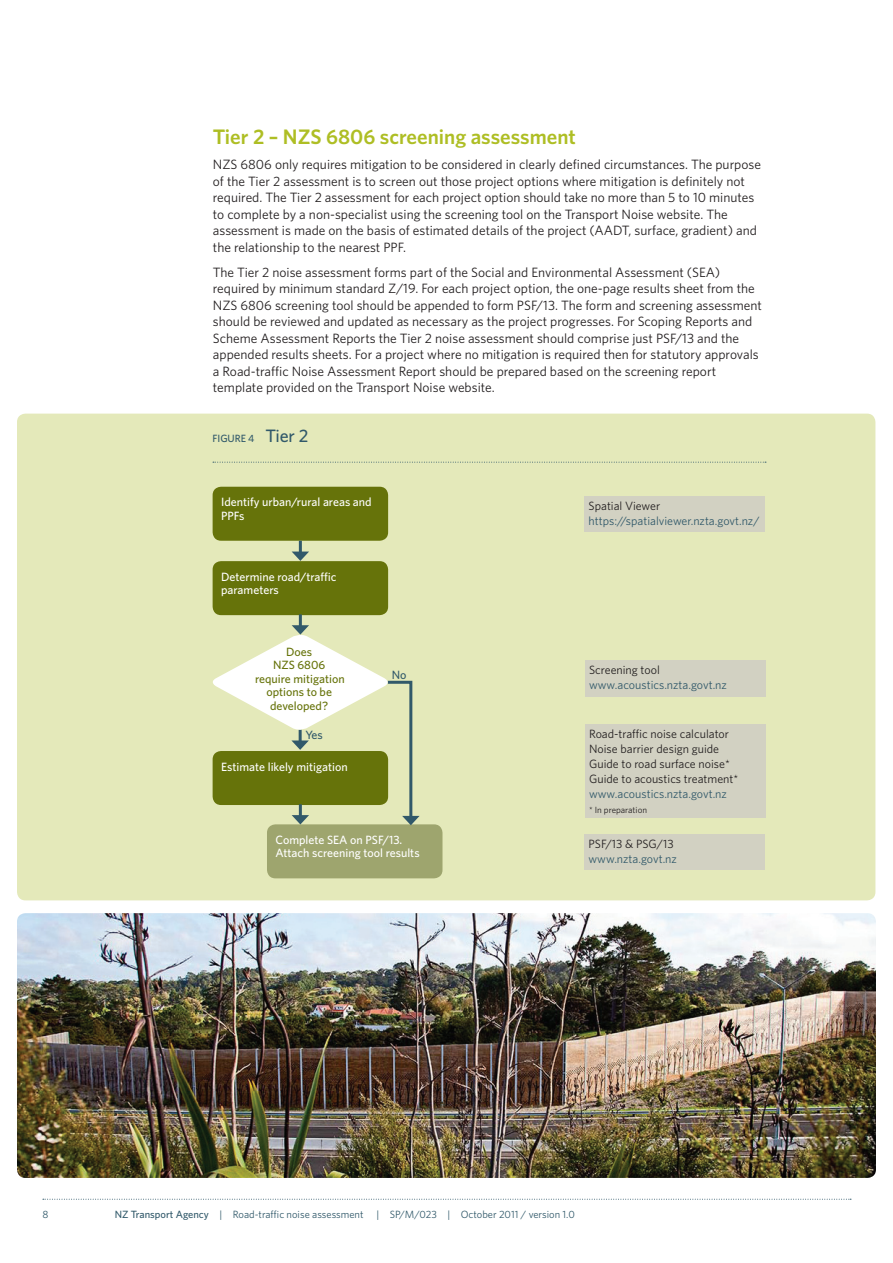
<style>
.page{position:relative;width:893px;height:1263px;background:#fff}
.page>*{position:absolute;margin:0;border:0;box-sizing:border-box;transform-origin:0 0}
.t1{font:600 21px "Whitney";color:#aebe24}
.t2{font:500 18px "Whitney";color:#31596a}
.t3{font:13.5px/16.5px "Whitney";color:#231f20}
.t4{font:12px/15px "Whitney";color:#231f20}
.t5{font:500 12px/13.5px "Whitney";color:#fff}
.t6{font:12px "Whitney";color:#31596a}
.t7{font:500 12px/13.5px "Whitney";color:#66730a;text-align:center}
.t8{font:500 12px "Whitney";color:#31596a}
.t9{font:10.5px "Whitney";color:#31596a}
.t10{font:500 10.5px "Whitney";color:#31596a}
.t11{font:9px "Whitney";color:#231f20}
.s1{font-size:10.5px}
.s2{font-weight:500}
</style>
<div class="page">
<div style="left:17px;top:414px;width:858px;height:486px;background:#e4e9ba;border-radius:9px"></div>
<svg style="left:43px;top:1199px;width:808px;height:1px"></svg>
<div style="left:213px;top:487px;width:175px;height:54px;background:#66730a;border-radius:9px"></div>
<div style="left:213px;top:561px;width:175px;height:54px;background:#66730a;border-radius:9px"></div>
<div style="left:584px;top:496px;width:181px;height:36px;background:#d2d1c2"></div>
<div style="left:585px;top:660px;width:180px;height:37px;background:#d2d1c2"></div>
<svg style="left:292px;top:541px;width:17px;height:20px"></svg>
<hr style="left:299px;top:614px;width:3px;height:14px;background:#31596a">
<div style="left:267px;top:824px;width:175px;height:54px;background:#9ea56e;border-radius:9px"></div>
<div style="left:585px;top:724px;width:180px;height:93px;background:#d2d1c2"></div>
<div style="left:584px;top:834px;width:181px;height:36px;background:#d2d1c2"></div>
<svg style="left:212px;top:625px;width:208px;height:200px"></svg>
<svg style="left:213px;top:462px;width:553px;height:1px"></svg>
<img style="left:17px;top:913px;width:859px;height:265px">
<h1 class="t1" style="left:213px;top:123px;width:364px">Tier 2 – NZS 6806 screening assessment</h1>
<p class="t3" style="left:213px;top:156px;width:550px">NZS 6806 only requires mitigation to be considered in clearly defined circumstances. The purpose of the Tier 2 assessment is to screen out those project options where mitigation is definitely not required. The Tier 2 assessment for each project option should take no more than 5 to 10 minutes to complete by a non-specialist using the screening tool on the Transport Noise website. The assessment is made on the basis of estimated details of the project (AADT, surface, gradient) and the relationship to the nearest PPF.</p>
<p class="t3" style="left:213px;top:264px;width:551px">The Tier 2 noise assessment forms part of the Social and Environmental Assessment (SEA) required by minimum standard Z/19. For each project option, the one-page results sheet from the NZS 6806 screening tool should be appended to form PSF/13. The form and screening assessment should be reviewed and updated as necessary as the project progresses. For Scoping Reports and Scheme Assessment Reports the Tier 2 noise assessment should comprise just PSF/13 and the appended results sheets. For a project where no mitigation is required then for statutory approvals a Road-traffic Noise Assessment Report should be prepared based on the screening report template provided on the Transport Noise website.</p>
<p class="t10" style="left:213px;top:432px;width:12px">Figur</p>
<h2 class="t2" style="left:241px;top:424px;width:69px"><span class="s1">e 4</span> Tier 2</h2>
<p class="t5" style="left:221px;top:495px;width:152px">Identify urban/rural areas and<br>PPFs</p>
<p class="t5" style="left:221px;top:570px;width:117px">Determine road/traffic parameters</p>
<p class="t7" style="left:255px;top:644px;width:91px">Does<br>NZS 6806 require mitigation options to be developed?</p>
<p class="t8" style="left:305px;top:727px;width:19px">Yes</p>
<p class="t5" style="left:221px;top:759px;width:128px">Estimate likely mitigation</p>
<p class="t8" style="left:392px;top:667px;width:16px">No</p>
<p class="t5" style="left:275px;top:833px;width:146px">Complete SEA on PSF/13.<br>Attach screening tool results</p>
<p class="t4" style="left:589px;top:498px;width:73px">Spatial Viewer</p>
<p class="t6" style="left:589px;top:512px;width:173px">https://spatialviewer.nzta.govt.nz/</p>
<p class="t4" style="left:589px;top:662px;width:72px">Screening tool</p>
<p class="t6" style="left:589px;top:677px;width:139px">www.acoustics.nzta.govt.nz</p>
<p class="t4" style="left:589px;top:726px;width:151px">Road-traffic noise calculator<br>Noise barrier design guide<br>Guide to road surface noise*<br>Guide to acoustics treatment*</p>
<p class="t6" style="left:589px;top:786px;width:139px">www.acoustics.nzta.govt.nz</p>
<p class="t11" style="left:589px;top:804px;width:59px">* In preparation</p>
<p class="t4" style="left:589px;top:836px;width:87px">PSF/13 &amp; PSG/13</p>
<p class="t6" style="left:589px;top:851px;width:90px">www.nzta.govt.nz</p>
<p class="t9" style="left:43px;top:1207px;width:7px">8</p>
<p class="t9" style="left:115px;top:1207px;width:462px"><span class="s2">NZ Transport Agency</span> | Road-traffic noise assessment | SP/M/023 | October 2011 / version 1.0</p>
</div>
